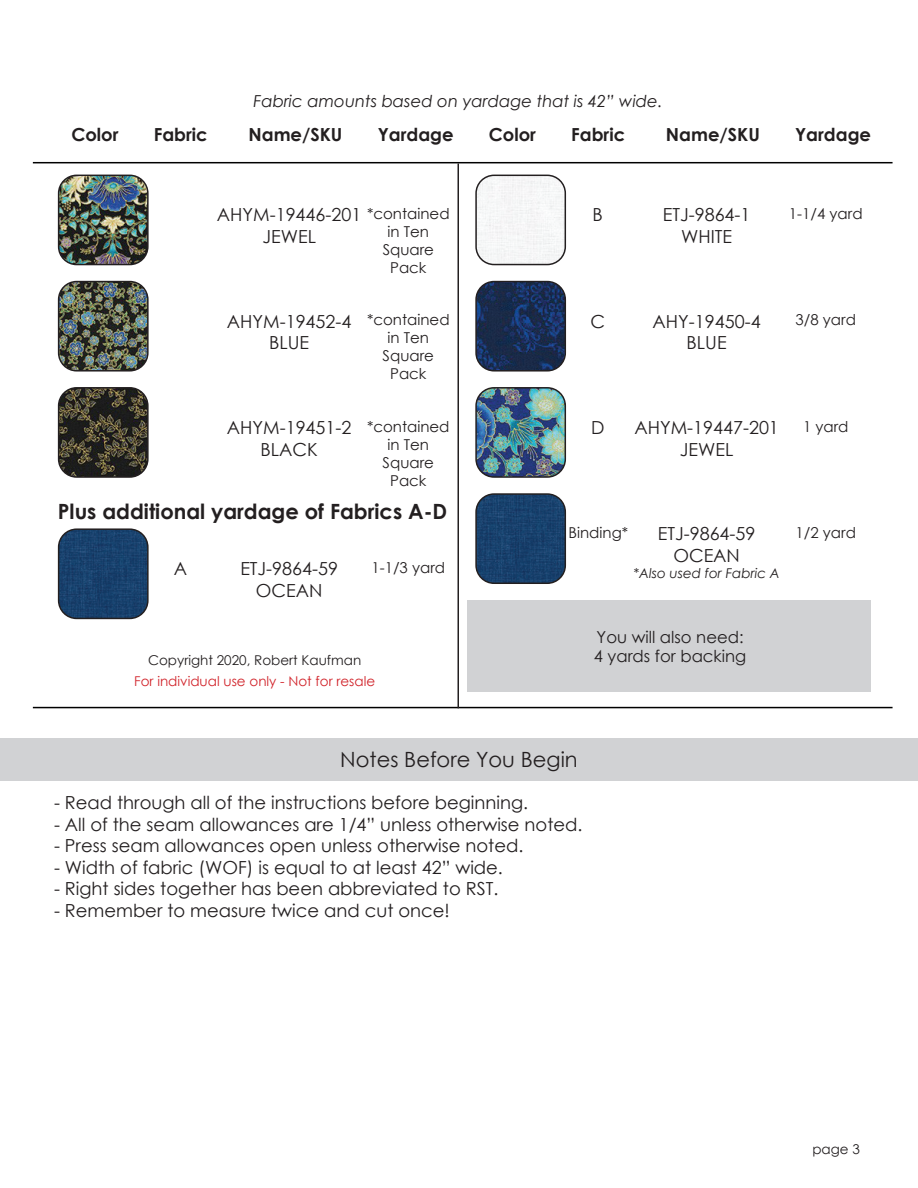
<style>
.page{position:relative;width:918px;height:1188px;background:#fff}
.page>*{position:absolute;margin:0;border:0;box-sizing:border-box;transform-origin:0 0}
.t1{font:700 21px "Century Gothic";color:#231f20}
.t2{font:21px "Century Gothic";color:#231f20}
.t3{font:18px/21.6px "Century Gothic";color:#231f20;text-align:center}
.t4{font:700 18px "Century Gothic";color:#231f20}
.t5{font:italic 16.5px "Century Gothic";color:#231f20}
.t6{font:16.5px/19.8px "Century Gothic";color:#231f20}
.t7{font:15px/18px "Century Gothic";color:#231f20;text-align:center}
.t8{font:13.5px "Century Gothic";color:#d1232a}
.t9{font:13.5px "Century Gothic";color:#231f20}
.t10{font:italic 13.5px "Century Gothic";color:#231f20}
</style>
<div class="page">
<hr style="left:33px;top:162px;width:860px;height:1px;background:#000">
<hr style="left:33px;top:707px;width:860px;height:1px;background:#000">
<hr style="left:458px;top:163px;width:1px;height:545px;background:#231f20">
<img style="left:59px;top:175px;width:87px;height:90px">
<div style="left:58px;top:175px;width:91px;height:90px;border:2px solid #231f20;border-radius:18px"></div>
<div style="left:478px;top:175px;width:87px;height:90px;background:#f6f6f7"></div>
<div style="left:475px;top:175px;width:91px;height:90px;border:2px solid #231f20;border-radius:18px"></div>
<img style="left:59px;top:282px;width:87px;height:87px">
<div style="left:58px;top:281px;width:91px;height:91px;border:2px solid #231f20;border-radius:18px"></div>
<img style="left:478px;top:282px;width:87px;height:87px">
<div style="left:475px;top:281px;width:91px;height:91px;border:2px solid #231f20;border-radius:18px"></div>
<img style="left:59px;top:388px;width:87px;height:87px">
<div style="left:58px;top:387px;width:91px;height:91px;border:2px solid #231f20;border-radius:18px"></div>
<img style="left:59px;top:531px;width:87px;height:87px">
<div style="left:58px;top:528px;width:91px;height:91px;border:2px solid #231f20;border-radius:18px"></div>
<img style="left:478px;top:388px;width:87px;height:87px">
<div style="left:475px;top:387px;width:91px;height:91px;border:2px solid #231f20;border-radius:18px"></div>
<img style="left:478px;top:496px;width:87px;height:87px">
<div style="left:475px;top:493px;width:91px;height:91px;border:2px solid #231f20;border-radius:18px"></div>
<div style="left:467px;top:601px;width:404px;height:91px;background:#d1d2d4"></div>
<div style="left:0;top:738px;width:918px;height:42px;background:#d1d2d4"></div>
<p class="t5" style="left:253px;top:90px;width:411px">Fabric amounts based on yardage that is 42” wide.</p>
<p class="t4" style="left:71px;top:121px;width:49px">Color</p>
<p class="t4" style="left:154px;top:121px;width:56px">Fabric</p>
<p class="t4" style="left:248px;top:121px;width:95px">Name/SKU</p>
<p class="t4" style="left:378px;top:121px;width:77px">Yardage</p>
<p class="t4" style="left:489px;top:121px;width:49px">Color</p>
<p class="t4" style="left:571px;top:121px;width:55px">Fabric</p>
<p class="t4" style="left:666px;top:121px;width:95px">Name/SKU</p>
<p class="t4" style="left:795px;top:121px;width:77px">Yardage</p>
<p class="t7" style="left:367px;top:205px;width:84px">*contained in Ten<br>Square<br>Pack</p>
<p class="t7" style="left:789px;top:205px;width:75px">1-1/4 yard</p>
<p class="t3" style="left:217px;top:204px;width:146px">AHYM-19446-201<br>JEWEL</p>
<p class="t3" style="left:663px;top:204px;width:89px">ETJ-9864-1<br>WHITE</p>
<p class="t3" style="left:593px;top:204px;width:12px">B</p>
<p class="t7" style="left:367px;top:311px;width:84px">*contained in Ten<br>Square<br>Pack</p>
<p class="t7" style="left:796px;top:311px;width:62px">3/8 yard</p>
<p class="t3" style="left:227px;top:310px;width:126px">AHYM-19452-4<br>BLUE</p>
<p class="t3" style="left:653px;top:310px;width:110px">AHY-19450-4<br>BLUE</p>
<p class="t3" style="left:590px;top:310px;width:16px">C</p>
<p class="t3" style="left:227px;top:416px;width:126px">AHYM-19451-2<br>BLACK</p>
<p class="t7" style="left:367px;top:417px;width:84px">*contained in Ten<br>Square<br>Pack</p>
<p class="t1" style="left:58px;top:495px;width:391px">Plus additional yardage of Fabrics A-D</p>
<p class="t3" style="left:174px;top:558px;width:15px">A</p>
<p class="t3" style="left:240px;top:558px;width:99px">ETJ-9864-59<br>OCEAN</p>
<p class="t7" style="left:371px;top:558px;width:75px">1-1/3 yard</p>
<p class="t9" style="left:148px;top:651px;width:215px">Copyright 2020, Robert Kaufman</p>
<p class="t8" style="left:134px;top:672px;width:243px">For individual use only - Not for resale</p>
<p class="t3" style="left:591px;top:416px;width:15px">D</p>
<p class="t3" style="left:634px;top:416px;width:146px">AHYM-19447-201<br>JEWEL</p>
<p class="t7" style="left:803px;top:417px;width:47px">1 yard</p>
<p class="t7" style="left:569px;top:523px;width:61px">Binding*</p>
<p class="t3" style="left:658px;top:523px;width:99px">ETJ-9864-59<br>OCEAN</p>
<p class="t10" style="left:633px;top:564px;width:148px">*Also used for Fabric A</p>
<p class="t7" style="left:796px;top:523px;width:62px">1/2 yard</p>
<p class="t6" style="left:594px;top:626px;width:154px">You will also need:<br>4 yards for backing</p>
<p class="t2" style="left:340px;top:745px;width:239px">Notes Before You Begin</p>
<p class="t3" style="left:54px;top:791px;width:476px">- Read through all of the instructions before beginning.</p>
<p class="t3" style="left:54px;top:813px;width:530px">- All of the seam allowances are 1/4” unless otherwise noted.</p>
<p class="t3" style="left:54px;top:835px;width:471px">- Press seam allowances open unless otherwise noted.</p>
<p class="t3" style="left:54px;top:856px;width:450px">- Width of fabric (WOF) is equal to at least 42” wide.</p>
<p class="t3" style="left:54px;top:878px;width:446px">- Right sides together has been abbreviated to RST.</p>
<p class="t3" style="left:54px;top:899px;width:397px">- Remember to measure twice and cut once!</p>
<p class="t9" style="left:812px;top:1140px;width:49px">page 3</p>
</div>
